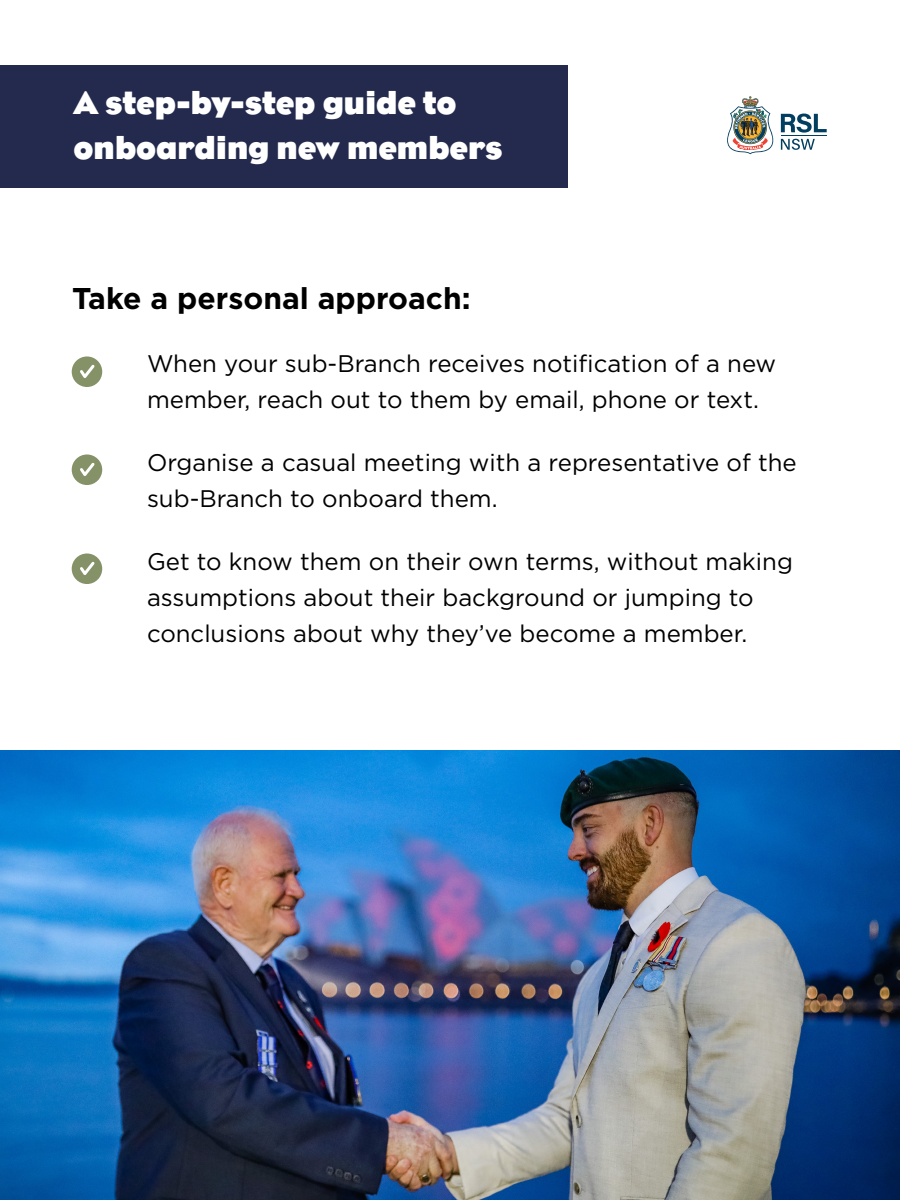
<style>
.page{position:relative;width:900px;height:1200px;background:#fff}
.page>*{position:absolute;margin:0;border:0;box-sizing:border-box;transform-origin:0 0}
.t1{font:700 33px/45px "Bureau Eagle";letter-spacing:-.01em;color:#fff}
.t2{font:700 30px "Gotham";color:#000}
.t3{font:24px/36px "Gotham";color:#000}
</style>
<div class="page">
<div style="left:0;top:65px;width:568px;height:123px;background:#232a4d"></div>
<img style="left:0;top:750px;width:900px;height:450px">
<svg style="left:727px;top:96px;width:100px;height:58px"></svg>
<div style="left:72px;top:356px;width:30px;height:31px;background:#859167;border-radius:50%"></div>
<svg style="left:80px;top:364px;width:15px;height:14px"></svg>
<div style="left:72px;top:455px;width:30px;height:30px;background:#859167;border-radius:50%"></div>
<svg style="left:80px;top:462px;width:15px;height:14px"></svg>
<div style="left:72px;top:554px;width:30px;height:30px;background:#859167;border-radius:50%"></div>
<svg style="left:80px;top:561px;width:15px;height:14px"></svg>
<p class="t1" style="left:74px;top:81px;width:431px">A step-by-step guide to onboarding new members</p>
<p class="t2" style="left:72px;top:278px;width:400px">Take a personal approach:</p>
<p class="t3" style="left:147px;top:345px;width:631px">When your sub-Branch receives notification of a new member, reach out to them by email, phone or text.</p>
<p class="t3" style="left:147px;top:444px;width:651px">Organise a casual meeting with a representative of the sub-Branch to onboard them.</p>
<p class="t3" style="left:147px;top:543px;width:648px">Get to know them on their own terms, without making assumptions about their background or jumping to conclusions about why they’ve become a member.</p>
</div>
